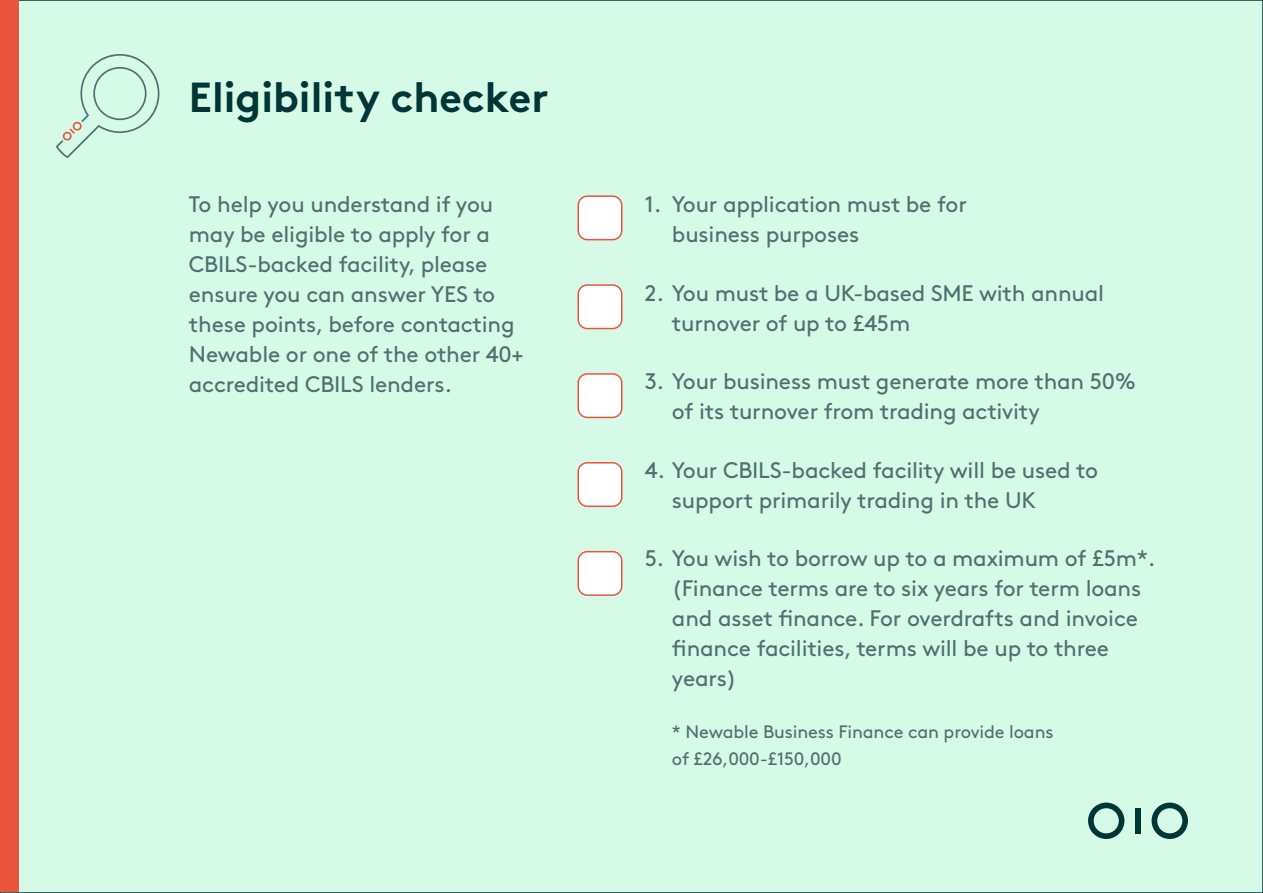
<style>
.page{position:relative;width:1263px;height:893px;background:#fff}
.page>*{position:absolute;margin:0;border:0;box-sizing:border-box;transform-origin:0 0}
.t1{font:700 42px "Brown Std";color:#003636}
.Leader{font:22.5px/30px "Brown Std";letter-spacing:-.01em;color:#4c7272}
.t2{font:18px/27px "Brown Std";letter-spacing:-.01em;color:#4c7272}
</style>
<div class="page">
<div style="left:0;top:0;width:1263px;height:893px;background:#d6fae8;border:2px solid #003636"></div>
<div style="left:0;top:0;width:18px;height:891px;background:#ea563b"></div>
<svg style="left:56px;top:54px;width:103px;height:104px"></svg>
<svg style="left:1088px;top:803px;width:36px;height:36px"></svg>
<svg style="left:1151px;top:803px;width:37px;height:36px"></svg>
<div style="left:1135px;top:808px;width:6px;height:25px;background:#003636"></div>
<div style="left:578px;top:552px;width:44px;height:43px;background:#fff;border-radius:9px"></div>
<div style="left:577px;top:551px;width:45px;height:45px;border:2px solid #ea563b;border-radius:9px"></div>
<div style="left:578px;top:196px;width:44px;height:44px;background:#fff;border-radius:9px"></div>
<div style="left:577px;top:195px;width:45px;height:45px;border:2px solid #ea563b;border-radius:9px"></div>
<div style="left:578px;top:285px;width:44px;height:44px;background:#fff;border-radius:9px"></div>
<div style="left:577px;top:284px;width:45px;height:45px;border:2px solid #ea563b;border-radius:9px"></div>
<div style="left:578px;top:374px;width:44px;height:43px;background:#fff;border-radius:9px"></div>
<div style="left:577px;top:373px;width:45px;height:45px;border:2px solid #ea563b;border-radius:9px"></div>
<div style="left:578px;top:463px;width:44px;height:43px;background:#fff;border-radius:9px"></div>
<div style="left:577px;top:462px;width:45px;height:45px;border:2px solid #ea563b;border-radius:9px"></div>
<p class="t1" style="left:189px;top:71px;width:361px">Eligibility checker</p>
<p class="Leader" style="left:189px;top:190px;width:336px">To help you understand if you may be eligible to apply for a<br>CBILS-backed facility, please ensure you can answer YES to these points, before contacting<br>Newable or one of the other 40+ accredited CBILS lenders.</p>
<p class="Leader" style="left:672px;top:190px;width:297px;text-indent:-27px">1. Your application must be for business purposes</p>
<p class="Leader" style="left:672px;top:278px;width:434px;text-indent:-27px">2. You must be a UK-based SME with annual turnover of up to £45m</p>
<p class="Leader" style="left:672px;top:367px;width:466px;text-indent:-27px">3. Your business must generate more than 50% of its turnover from trading activity</p>
<p class="Leader" style="left:672px;top:455px;width:428px;text-indent:-27px">4. Your CBILS-backed facility will be used to support primarily trading in the UK</p>
<p class="Leader" style="left:672px;top:544px;width:485px;text-indent:-27px">5. You wish to borrow up to a maximum of £5m*. (Finance terms are to six years for term loans and asset finance. For overdrafts and invoice finance facilities, terms will be up to three years)</p>
<p class="t2" style="left:672px;top:718px;width:383px">* Newable Business Finance can provide loans of £26,000-£150,000</p>
</div>
